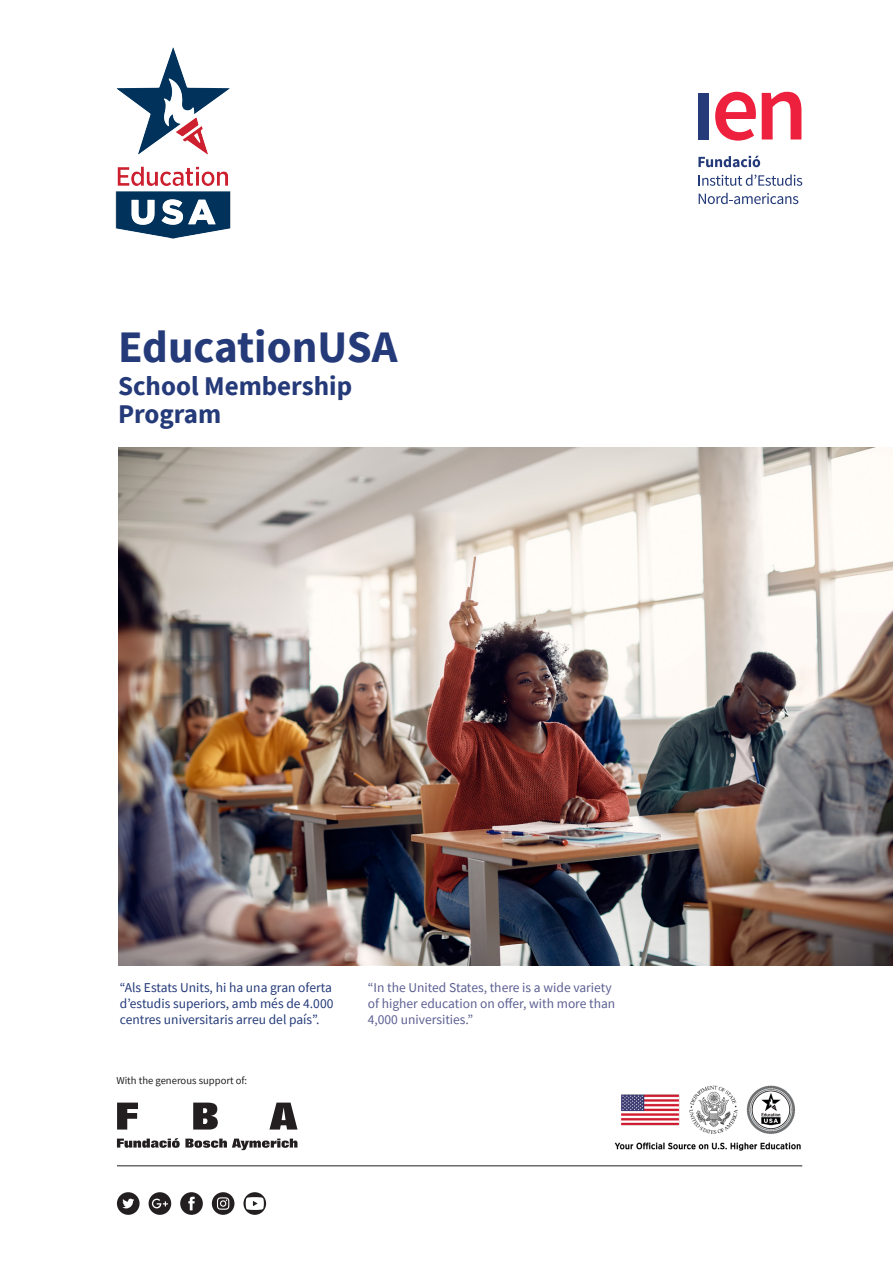
<style>
.page{position:relative;width:893px;height:1263px;background:#fff}
.page>*{position:absolute;margin:0;border:0;box-sizing:border-box;transform-origin:0 0}
.TITOL_GRAN{font:700 45px "Source Sans Pro";color:#243a79}
.TITOLS_-_APARTATS{font:700 27px/28.5px "Source Sans Pro";color:#243a79}
.t1{font:13.5px/16.2px "Source Sans Pro";color:#243a79}
.t2{font:13.5px/16.2px "Source Sans Pro";color:#5c6092}
.pa_de_text{font:10.65px "Source Sans Pro";color:#231f20}
</style>
<div class="page">
<svg style="left:243px;top:1192px;width:23px;height:23px"></svg>
<svg style="left:117px;top:1192px;width:23px;height:23px"></svg>
<svg style="left:149px;top:1192px;width:22px;height:23px"></svg>
<svg style="left:180px;top:1192px;width:23px;height:23px"></svg>
<svg style="left:212px;top:1192px;width:22px;height:23px"></svg>
<hr style="left:117px;top:1165px;width:685px;height:1px;background:#231f20">
<img style="left:115px;top:47px;width:116px;height:192px">
<svg style="left:698px;top:156px;width:62px;height:11px"></svg>
<svg style="left:699px;top:174px;width:103px;height:12px"></svg>
<svg style="left:699px;top:193px;width:99px;height:11px"></svg>
<div style="left:698px;top:93px;width:11px;height:46px;background:#243a79"></div>
<svg style="left:715px;top:92px;width:41px;height:49px"></svg>
<svg style="left:762px;top:92px;width:39px;height:47px"></svg>
<img style="left:614px;top:1085px;width:187px;height:66px">
<svg style="left:117px;top:1138px;width:180px;height:12px"></svg>
<svg style="left:117px;top:1102px;width:21px;height:27px"></svg>
<svg style="left:193px;top:1102px;width:25px;height:27px"></svg>
<svg style="left:269px;top:1102px;width:28px;height:27px"></svg>
<img style="left:118px;top:448px;width:775px;height:518px">
<p class="TITOL_GRAN" style="left:118px;top:316px;width:281px">EducationUSA</p>
<p class="TITOLS_-_APARTATS" style="left:118px;top:371px;width:236px">School Membership<br>Program</p>
<p class="t1" style="left:120px;top:979px;width:215px">“Als Estats Units, hi ha una gran oferta d’estudis superiors, amb més de 4.000 centres universitaris arreu del país”.</p>
<p class="t2" style="left:368px;top:979px;width:249px">“In the United States, there is a wide variety of higher education on offer, with more than<br>4,000 universities.”</p>
<p class="pa_de_text" style="left:116px;top:1073px;width:132px">With the generous support of:</p>
</div>
